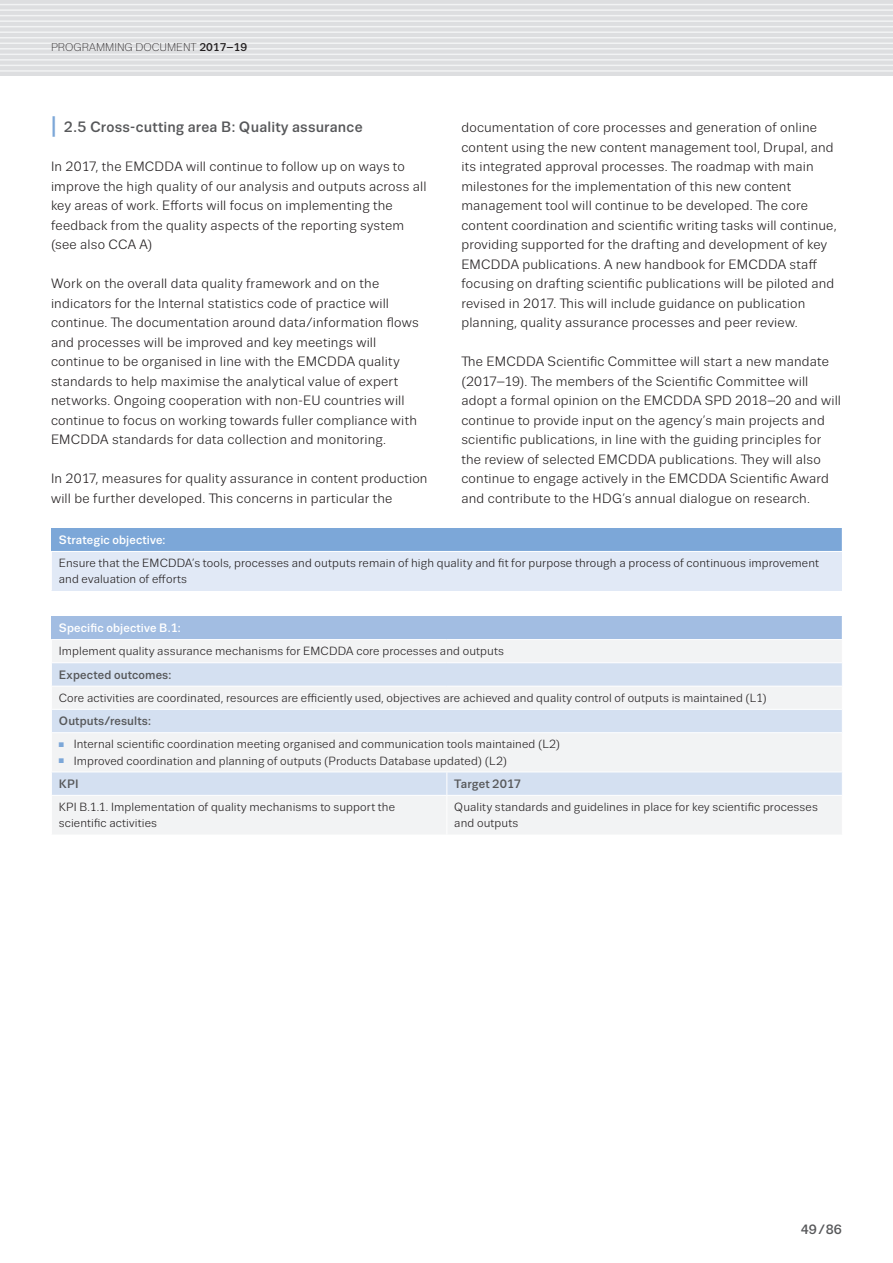
<style>
.page{position:relative;width:893px;height:1263px;background:#fff}
.page>*{position:absolute;margin:0;border:0;box-sizing:border-box;transform-origin:0 0}
.II_Headline_TOC{font:500 15px "Trivia Sans";letter-spacing:.01em;color:#57585a}
.TEXT_Regular_9_13{font:13.5px/19.5px "Trivia Sans";letter-spacing:.015em;color:#231f20}
.t1{font:500 13.5px "Trivia Sans";color:#57585a}
.Table_Text_medium{font:500 12.15px "Trivia Sans";letter-spacing:.015em;color:#57585a}
.Table_Headers{font:500 12.15px "Trivia Sans";letter-spacing:.015em;color:#fff}
.Table_Text{font:11.85px/16px "Trivia Sans";letter-spacing:.01em;color:#231f20}
.t2{font:300 11.25px "Trivia Sans";color:#231f20}
.s1{font-weight:500}
.s2{font-weight:700;font-size:22.5px;color:#7ca7d8}
.s3{color:#7ca7d8}
</style>
<div class="page">
<div style="left:0;top:0;width:893px;height:76px;background:#dddee0"></div>
<hr style="left:0;top:4px;width:893px;height:1px;background:#f2f3f4">
<hr style="left:0;top:9px;width:893px;height:2px;background:#f2f3f4">
<hr style="left:0;top:15px;width:893px;height:1px;background:#f2f3f4">
<hr style="left:0;top:20px;width:893px;height:2px;background:#f2f3f4">
<hr style="left:0;top:26px;width:893px;height:1px;background:#f2f3f4">
<hr style="left:0;top:31px;width:893px;height:2px;background:#f2f3f4">
<hr style="left:0;top:37px;width:893px;height:1px;background:#f2f3f4">
<hr style="left:0;top:43px;width:893px;height:1px;background:#f2f3f4">
<hr style="left:0;top:48px;width:893px;height:2px;background:#f2f3f4">
<hr style="left:0;top:54px;width:893px;height:1px;background:#f2f3f4">
<hr style="left:0;top:59px;width:893px;height:2px;background:#f2f3f4">
<hr style="left:0;top:65px;width:893px;height:1px;background:#f2f3f4">
<hr style="left:0;top:70px;width:893px;height:2px;background:#f2f3f4">
<div style="left:51px;top:528px;width:791px;height:23px;background:#7ca7d8"></div>
<div style="left:51px;top:551px;width:791px;height:40px;background:#e1e9f6"></div>
<hr style="left:51px;top:551px;width:792px;height:1px;background:#fff">
<hr style="left:51px;top:552px;width:1px;height:39px;background:#fff">
<div style="left:51px;top:616px;width:791px;height:23px;background:#a2bde2"></div>
<div style="left:52px;top:640px;width:790px;height:194px;background:#f2f3f4"></div>
<svg style="left:52px;top:663px;width:790px;height:132px;fill:#dae4f3"></svg>
<svg style="left:446px;top:772px;width:1px;height:23px"></svg>
<hr style="left:446px;top:796px;width:1px;height:38px;background:#fff">
<hr style="left:51px;top:662px;width:396px;height:1px;background:#fff">
<hr style="left:447px;top:662px;width:396px;height:1px;background:#fff">
<hr style="left:51px;top:686px;width:396px;height:1px;background:#fff">
<hr style="left:447px;top:686px;width:396px;height:1px;background:#fff">
<hr style="left:51px;top:709px;width:396px;height:1px;background:#fff">
<hr style="left:447px;top:709px;width:396px;height:1px;background:#fff">
<hr style="left:51px;top:732px;width:396px;height:1px;background:#fff">
<hr style="left:447px;top:732px;width:396px;height:1px;background:#fff">
<hr style="left:51px;top:771px;width:396px;height:1px;background:#fff">
<hr style="left:447px;top:771px;width:396px;height:1px;background:#fff">
<hr style="left:51px;top:795px;width:396px;height:1px;background:#fff">
<hr style="left:447px;top:795px;width:396px;height:1px;background:#fff">
<p class="t2" style="left:51px;top:42px;width:198px">PROGRAMMING DOCUMENT <span class="s1">2017–19</span></p>
<p class="II_Headline_TOC" style="left:51px;top:119px;width:313px"><span class="s2">|</span> 2.5 Cross-cutting area B: Quality assurance</p>
<p class="TEXT_Regular_9_13" style="left:51px;top:157px;width:377px">In 2017, the EMCDDA will continue to follow up on ways to improve the high quality of our analysis and outputs across all key areas of work. Efforts will focus on implementing the feedback from the quality aspects of the reporting system (see also CCA A)</p>
<p class="TEXT_Regular_9_13" style="left:51px;top:274px;width:369px">Work on the overall data quality framework and on the indicators for the Internal statistics code of practice will continue. The documentation around data/information flows and processes will be improved and key meetings will continue to be organised in line with the EMCDDA quality standards to help maximise the analytical value of expert networks. Ongoing cooperation with non-EU countries will continue to focus on working towards fuller compliance with EMCDDA standards for data collection and monitoring.</p>
<p class="TEXT_Regular_9_13" style="left:51px;top:469px;width:378px">In 2017, measures for quality assurance in content production will be further developed. This concerns in particular the</p>
<p class="TEXT_Regular_9_13" style="left:461px;top:118px;width:377px">documentation of core processes and generation of online content using the new content management tool, Drupal, and its integrated approval processes. The roadmap with main milestones for the implementation of this new content management tool will continue to be developed. The core content coordination and scientific writing tasks will continue, providing supported for the drafting and development of key EMCDDA publications. A new handbook for EMCDDA staff focusing on drafting scientific publications will be piloted and revised in 2017. This will include guidance on publication planning, quality assurance processes and peer review.</p>
<p class="TEXT_Regular_9_13" style="left:461px;top:352px;width:381px">The EMCDDA Scientific Committee will start a new mandate (2017–19). The members of the Scientific Committee will adopt a formal opinion on the EMCDDA SPD 2018–20 and will continue to provide input on the agency’s main projects and scientific publications, in line with the guiding principles for the review of selected EMCDDA publications. They will also continue to engage actively in the EMCDDA Scientific Award and contribute to the HDG’s annual dialogue on research.</p>
<p class="Table_Headers" style="left:59px;top:533px;width:108px">Strategic objective:</p>
<p class="Table_Text" style="left:59px;top:555px;width:762px">Ensure that the EMCDDA’s tools, processes and outputs remain of high quality and fit for purpose through a process of continuous improvement and evaluation of efforts</p>
<p class="Table_Headers" style="left:59px;top:621px;width:123px">Specific objective B.1:</p>
<p class="Table_Text" style="left:59px;top:643px;width:447px">Implement quality assurance mechanisms for EMCDDA core processes and outputs</p>
<p class="Table_Text_medium" style="left:59px;top:668px;width:114px">Expected outcomes:</p>
<p class="Table_Text" style="left:59px;top:690px;width:709px">Core activities are coordinated, resources are efficiently used, objectives are achieved and quality control of outputs is maintained (L1)</p>
<p class="Table_Text_medium" style="left:59px;top:715px;width:94px">Outputs/results:</p>
<p class="Table_Text" style="left:59px;top:736px;width:503px"><span class="s3">■</span> Internal scientific coordination meeting organised and communication tools maintained (L2)</p>
<p class="Table_Text" style="left:59px;top:753px;width:450px"><span class="s3">■</span> Improved coordination and planning of outputs (Products Database updated) (L2)</p>
<p class="Table_Text_medium" style="left:59px;top:777px;width:21px">KPI</p>
<p class="Table_Text_medium" style="left:454px;top:777px;width:68px">Target 2017</p>
<p class="Table_Text" style="left:59px;top:799px;width:338px">KPI B.1.1. Implementation of quality mechanisms to support the scientific activities</p>
<p class="Table_Text" style="left:454px;top:799px;width:365px">Quality standards and guidelines in place for key scientific processes and outputs</p>
<p class="t1" style="left:801px;top:1222px;width:43px">49/86</p>
</div>
